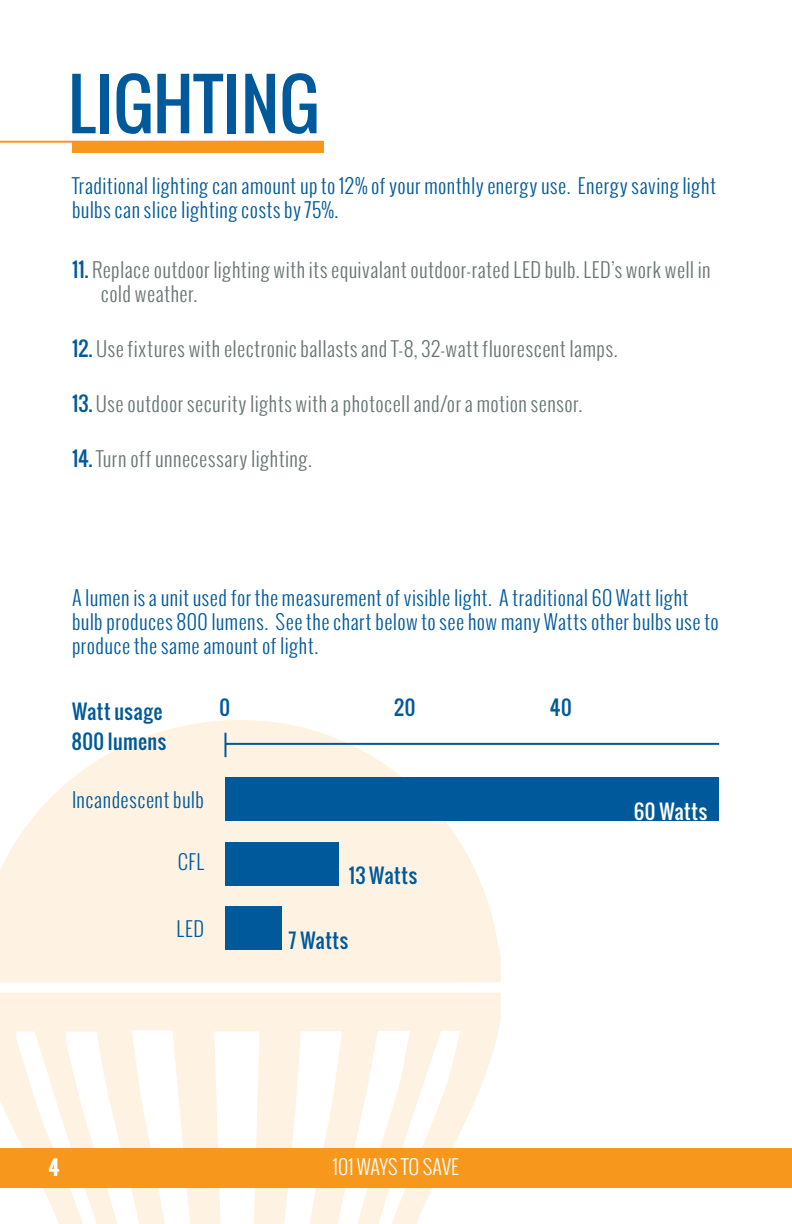
<style>
.page{position:relative;width:792px;height:1224px;background:#fff}
.page>*{position:absolute;margin:0;border:0;box-sizing:border-box;transform-origin:0 0}
.t1{font:68px "Oswald";color:#00599b}
.SubHead_Callout{font:300 20px/24px "Oswald";letter-spacing:.02em;color:#00599b}
.ListCopy{font:300 20px/24px "Oswald";letter-spacing:.02em;color:#687673}
.SubHead_Callout-2{font:20px "Oswald";letter-spacing:.025em;color:#00599b}
.t2{font:300 20px "Oswald";color:#fff}
.SubHead_Callout-3{font:20px "Oswald";letter-spacing:.025em;color:#fff}
.t3{font:700 20px "Oswald";color:#fff}
.s1{font-weight:400;color:#00599b}
</style>
<div class="page">
<svg style="left:0;top:720px;width:501px;height:263px;fill:#fef3e3"></svg>
<svg style="left:0;top:993px;width:501px;height:231px;fill:#fef3e3"></svg>
<div style="left:0;top:1148px;width:792px;height:40px;background:#f7981d"></div>
<div style="left:72px;top:141px;width:251px;height:11px;background:#f7981d"></div>
<hr style="left:0;top:141px;width:323px;height:2px;background:#f7981d">
<div style="left:225px;top:777px;width:494px;height:44px;background:#00599b"></div>
<div style="left:225px;top:842px;width:114px;height:43px;background:#00599b"></div>
<div style="left:225px;top:907px;width:57px;height:43px;background:#00599b"></div>
<hr style="left:225px;top:743px;width:494px;height:2px;background:#00599b">
<hr style="left:224px;top:733px;width:2px;height:24px;background:#00599b">
<p class="t1" style="left:68px;top:53px;width:253px">LIGHTING</p>
<p class="SubHead_Callout" style="left:72px;top:174px;width:646px">Traditional lighting can amount up to 12% of your monthly energy use. Energy saving light bulbs can slice lighting costs by 75%.</p>
<p class="ListCopy" style="left:101px;top:257px;width:612px;text-indent:-29px"><span class="s1">11.</span> Replace outdoor lighting with its equivalant outdoor-rated LED bulb. LED’s work well in cold weather.</p>
<p class="ListCopy" style="left:72px;top:336px;width:547px"><span class="s1">12.</span> Use fixtures with electronic ballasts and T-8, 32-watt fluorescent lamps.</p>
<p class="ListCopy" style="left:72px;top:392px;width:512px"><span class="s1">13.</span> Use outdoor security lights with a photocell and/or a motion sensor.</p>
<p class="ListCopy" style="left:72px;top:447px;width:241px"><span class="s1">14.</span> Turn off unnecessary lighting.</p>
<p class="SubHead_Callout" style="left:72px;top:586px;width:648px">A lumen is a unit used for the measurement of visible light. A traditional 60 Watt light bulb produces 800 lumens. See the chart below to see how many Watts other bulbs use to produce the same amount of light.</p>
<p class="SubHead_Callout-2" style="left:72px;top:696px;width:92px">Watt usage</p>
<p class="SubHead_Callout-2" style="left:72px;top:726px;width:96px">800 lumens</p>
<p class="SubHead_Callout" style="left:72px;top:787px;width:134px">Incandescent bulb</p>
<p class="SubHead_Callout-2" style="left:220px;top:692px;width:12px">0</p>
<p class="SubHead_Callout-2" style="left:394px;top:692px;width:23px">20</p>
<p class="SubHead_Callout-2" style="left:550px;top:692px;width:23px">40</p>
<p class="SubHead_Callout" style="left:178px;top:850px;width:28px">CFL</p>
<p class="SubHead_Callout" style="left:177px;top:917px;width:29px">LED</p>
<p class="SubHead_Callout-2" style="left:349px;top:860px;width:70px">13 Watts</p>
<p class="SubHead_Callout-2" style="left:289px;top:925px;width:61px">7 Watts</p>
<p class="SubHead_Callout-3" style="left:634px;top:796px;width:75px">60 Watts</p>
<p class="t3" style="left:49px;top:1153px;width:12px">4</p>
<p class="t2" style="left:333px;top:1153px;width:128px">101 WAYS TO SAVE</p>
</div>
